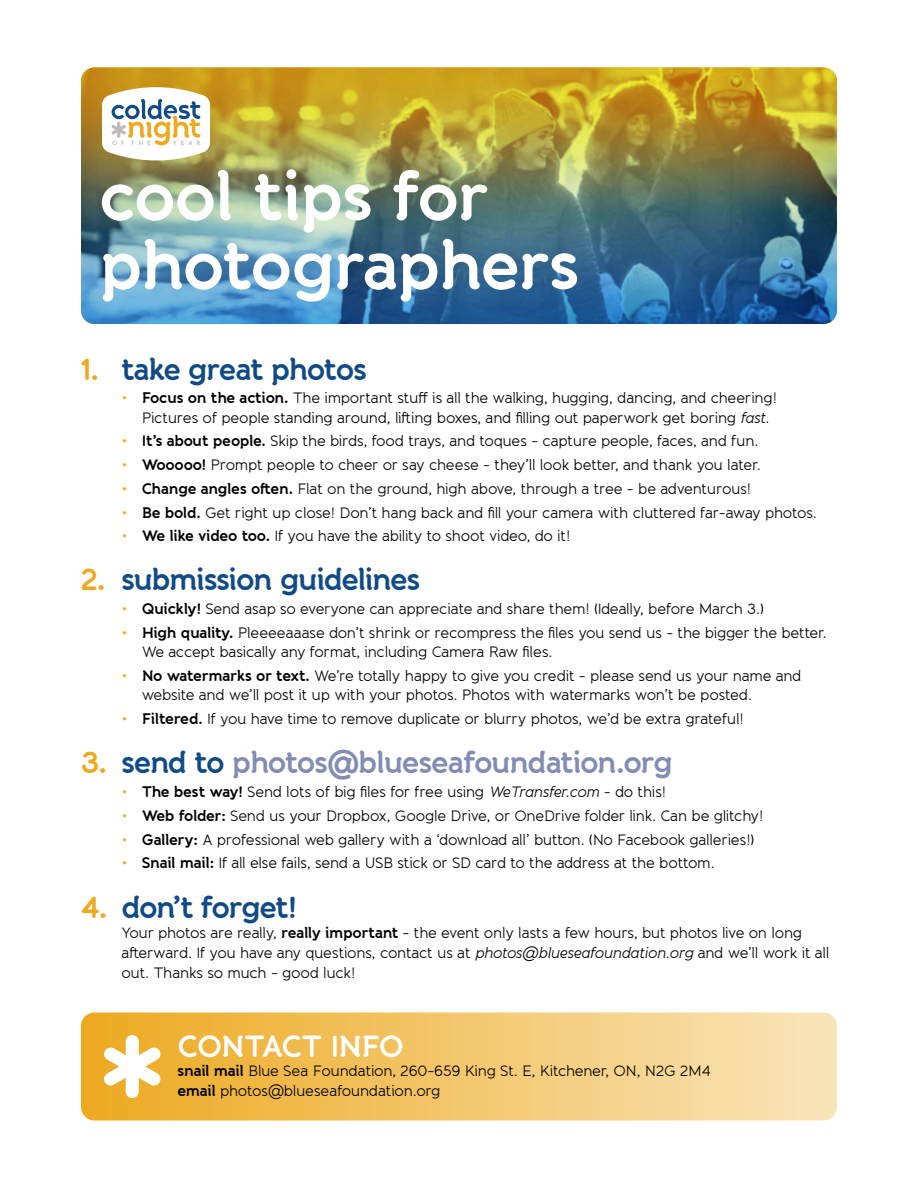
<style>
.page{position:relative;width:918px;height:1188px;background:#fff}
.page>*{position:absolute;margin:0;border:0;box-sizing:border-box;transform-origin:0 0}
.t1{font:700 67.5px/69px "Banda";letter-spacing:-.03em;color:#fff}
.t2{font:700 30px "Banda";letter-spacing:-.05em;color:#114b86}
.t3{font:700 30px "Banda";letter-spacing:-.045em;color:#838db4}
.t4{font:700 30px "Banda";letter-spacing:-.05em;color:#fff}
.t5{font:15px/19.4px "Banda";letter-spacing:-.02em;color:#000}
.s1{color:#eda920}
.s2{font-weight:700}
.s3{font-style:italic}
.s4{color:#114b86}
</style>
<div class="page">
<svg style="left:81px;top:1012px;width:756px;height:108px"></svg>
<img style="left:81px;top:68px;width:756px;height:256px">
<svg style="left:102px;top:87px;width:108px;height:73px"></svg>
<svg style="left:103px;top:1035px;width:58px;height:63px"></svg>
<h1 class="t1" style="left:99px;top:162px;width:482px">cool tips for photographers</h1>
<h2 class="t2" style="left:81px;top:350px;width:288px"><span class="s1">1.</span> take great photos</h2>
<p class="t5" style="left:142px;top:388px;width:637px;text-indent:-20px"><span class="s1">•</span> <span class="s2">Focus on the action.</span> The important stuff is all the walking, hugging, dancing, and cheering!<br>Pictures of people standing around, lifting boxes, and filling out paperwork get boring <span class="s3">fast</span>.</p>
<p class="t5" style="left:122px;top:432px;width:639px"><span class="s1">•</span> <span class="s2">It’s about people.</span> Skip the birds, food trays, and toques - capture people, faces, and fun.</p>
<p class="t5" style="left:122px;top:455px;width:641px"><span class="s1">•</span> <span class="s2">Wooooo!</span> Prompt people to cheer or say cheese - they’ll look better, and thank you later.</p>
<p class="t5" style="left:122px;top:479px;width:631px"><span class="s1">•</span> <span class="s2">Change angles often.</span> Flat on the ground, high above, through a tree - be adventurous!</p>
<p class="t5" style="left:122px;top:503px;width:697px"><span class="s1">•</span> <span class="s2">Be bold.</span> Get right up close! Don’t hang back and fill your camera with cluttered far-away photos.</p>
<p class="t5" style="left:122px;top:526px;width:450px"><span class="s1">•</span> <span class="s2">We like video too.</span> If you have the ability to shoot video, do it!</p>
<h2 class="t2" style="left:81px;top:561px;width:341px"><span class="s1">2.</span> submission guidelines</h2>
<p class="t5" style="left:122px;top:599px;width:644px"><span class="s1">•</span> <span class="s2">Quickly!</span> Send asap so everyone can appreciate and share them! (Ideally, before March 3.)</p>
<p class="t5" style="left:142px;top:623px;width:687px;text-indent:-20px"><span class="s1">•</span> <span class="s2">High quality.</span> Pleeeeaaase don’t shrink or recompress the files you send us - the bigger the better.<br>We accept basically any format, including Camera Raw files.</p>
<p class="t5" style="left:142px;top:666px;width:661px;text-indent:-20px"><span class="s1">•</span> <span class="s2">No watermarks or text.</span> We’re totally happy to give you credit - please send us your name and website and we’ll post it up with your photos. Photos with watermarks won’t be posted.</p>
<p class="t5" style="left:121px;top:709px;width:624px"><span class="s1">•</span> <span class="s2">Filtered.</span> If you have time to remove duplicate or blurry photos, we’d be extra grateful!</p>
<h2 class="t3" style="left:81px;top:744px;width:594px"><span class="s1">3.</span> <span class="s4">send to</span> photos@blueseafoundation.org</h2>
<p class="t5" style="left:122px;top:782px;width:546px"><span class="s1">•</span> <span class="s2">The best way!</span> Send lots of big files for free using <span class="s3">WeTransfer.com</span> - do this!</p>
<p class="t5" style="left:122px;top:806px;width:643px"><span class="s1">•</span> <span class="s2">Web folder:</span> Send us your Dropbox, Google Drive, or OneDrive folder link. Can be glitchy!</p>
<p class="t5" style="left:122px;top:830px;width:634px"><span class="s1">•</span> <span class="s2">Gallery:</span> A professional web gallery with a ‘download all’ button. (No Facebook galleries!)</p>
<p class="t5" style="left:122px;top:853px;width:595px"><span class="s1">•</span> <span class="s2">Snail mail:</span> If all else fails, send a USB stick or SD card to the address at the bottom.</p>
<h2 class="t2" style="left:81px;top:888px;width:217px"><span class="s1">4.</span> don’t forget!</h2>
<p class="t5" style="left:122px;top:922px;width:709px;line-height:20.1px">Your photos are really, <span class="s2">really important</span> - the event only lasts a few hours, but photos live on long afterward. If you have any questions, contact us at <span class="s3">photos@blueseafoundation.org</span> and we’ll work it all out. Thanks so much - good luck!</p>
<h2 class="t4" style="left:178px;top:1027px;width:228px">CONTACT INFO</h2>
<p class="t5" style="left:178px;top:1061px;width:535px"><span class="s2">snail mail</span> Blue Sea Foundation, 260-659 King St. E, Kitchener, ON, N2G 2M4 <span class="s2">email</span> photos@blueseafoundation.org</p>
</div>
